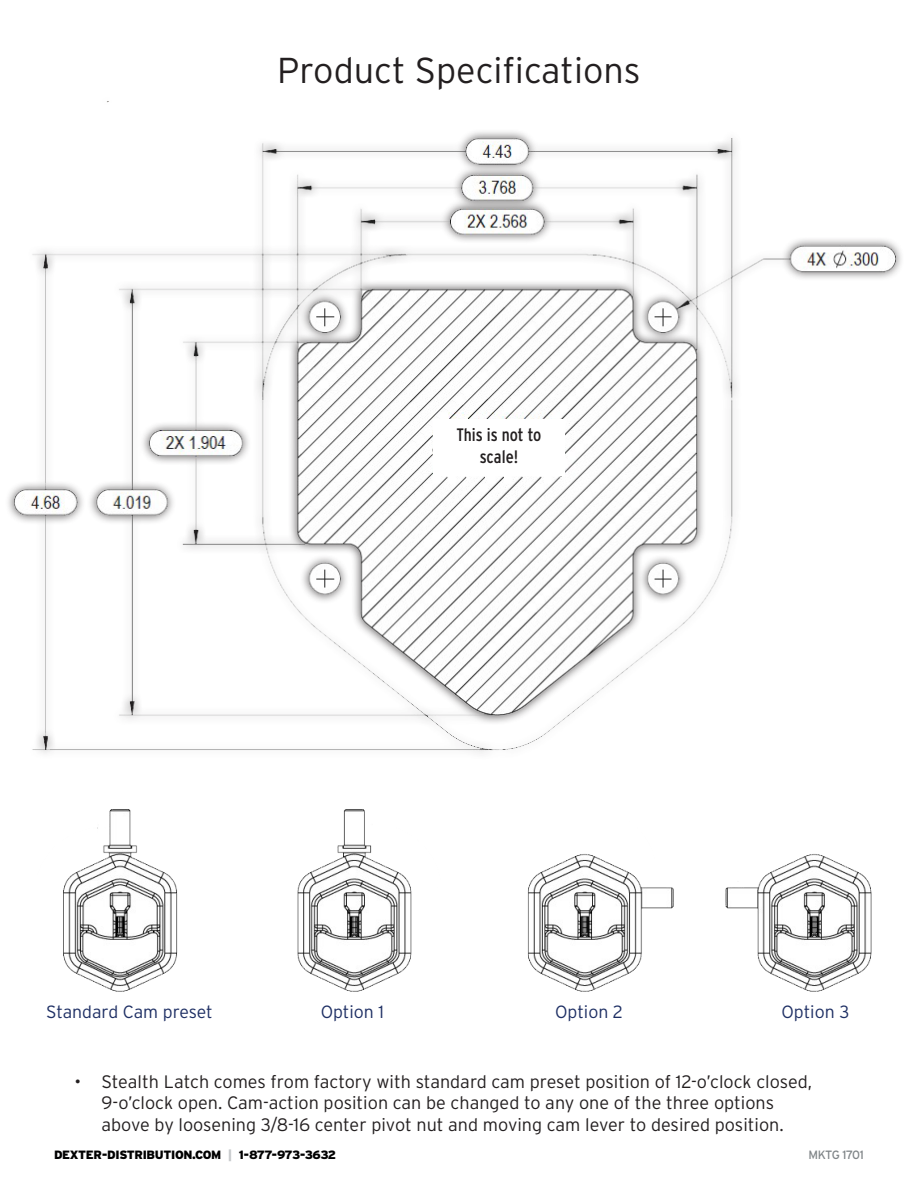
<style>
.page{position:relative;width:918px;height:1188px;background:#fff}
.page>*{position:absolute;margin:0;border:0;box-sizing:border-box;transform-origin:0 0}
.t1{font:300 36px "Interstate";color:#231f20}
.t2{font:300 18px/21.6px "Interstate";color:#231f20}
.t3{font:condensed 18px/21.6px "Interstate";color:#231f20;text-align:center}
.t4{font:300 17.7px "Interstate";color:#1e2f64}
.t5{font:900 12px "Interstate";letter-spacing:-.03em;color:#000001}
.t6{font:12px "Interstate";letter-spacing:-.045em;color:#808588}
.s1{color:#c7cacc}
</style>
<div class="page">
<img style="left:8px;top:101px;width:894px;height:652px">
<div style="left:433px;top:419px;width:132px;height:56px;background:#fff"></div>
<img style="left:63px;top:809px;width:809px;height:183px">
<p class="t1" style="left:277px;top:48px;width:365px">Product Specifications</p>
<p class="t3" style="left:457px;top:424px;width:86px">This is not to scale!</p>
<p class="t4" style="left:46px;top:1001px;width:168px">Standard Cam preset</p>
<p class="t4" style="left:321px;top:1001px;width:65px">Option 1</p>
<p class="t4" style="left:555px;top:1001px;width:69px">Option 2</p>
<p class="t4" style="left:781px;top:1001px;width:69px">Option 3</p>
<p class="t2" style="left:102px;top:1071px;width:712px;text-indent:-27px">• Stealth Latch comes from factory with standard cam preset position of 12-o’clock closed,<br>9-o’clock open. Cam-action position can be changed to any one of the three options above by loosening 3/8-16 center pivot nut and moving cam lever to desired position.</p>
<p class="t5" style="left:54px;top:1147px;width:284px">DEXTER-DISTRIBUTION.COM <span class="s1">|</span> 1-877-973-3632</p>
<p class="t6" style="left:808px;top:1147px;width:57px">MKTG 1701</p>
</div>
